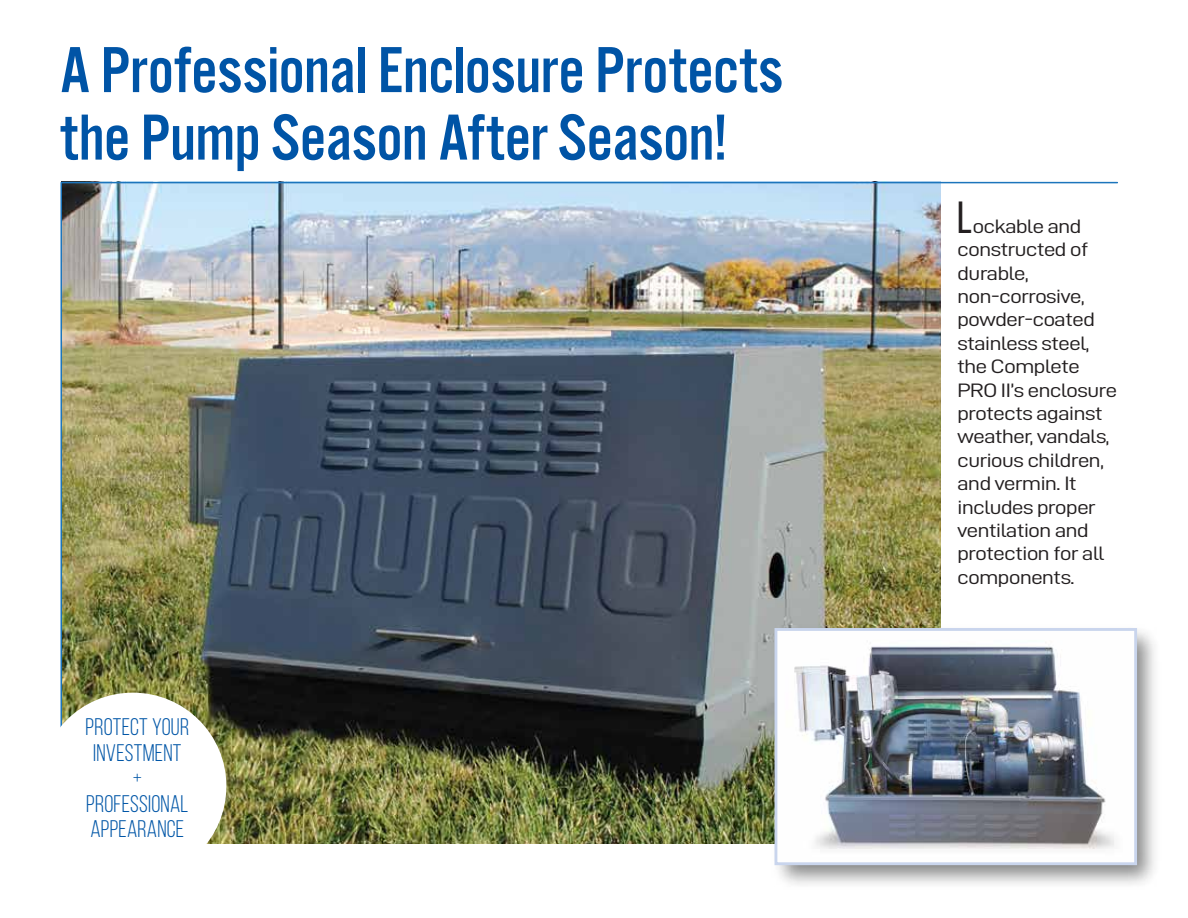
<style>
.page{position:relative;width:1188px;height:918px;background:#fff}
.page>*{position:absolute;margin:0;border:0;box-sizing:border-box;transform-origin:0 0}
.t1{font:67.5px/67.5px "Alternate Got No 3 D";color:#0054a6}
.t2{font:45px "Bebas Neue";color:#231f20}
.t3{font:24px/25.5px "Bebas Neue";letter-spacing:.01em;color:#0056a7;text-align:center}
.t4{font:19.5px/23.4px "D DIN";letter-spacing:-.045em;color:#231f20;scale:1.22 1}
</style>
<div class="page">
<img style="left:60px;top:181px;width:1058px;height:656px">
<img style="left:765px;top:619px;width:390px;height:266px">
<img style="left:779px;top:632px;width:354px;height:229px">
<div style="left:775px;top:628px;width:362px;height:237px;border:3px solid #c9d5ed"></div>
<div style="left:39px;top:693px;width:187px;height:187px;background:#fff;border-radius:50%"></div>
<h1 class="t1" style="left:60px;top:36px;width:725px">A Professional Enclosure Protects the Pump Season After Season!</h1>
<p class="t3" style="left:86px;top:714px;width:105px">PROTECT YOUR<br>INVESTMENT<br>+<br>PROFESSIONAL<br>APPEARANCE</p>
<h2 class="t2" style="left:957px;top:193px;width:16px">L</h2>
<p class="t4" style="left:957px;top:214px;width:133px;text-indent:15px">ockable and constructed of durable, non-corrosive, powder-coated stainless steel, the Complete<br>PRO II’s enclosure protects against weather, vandals, curious children, and vermin. It includes proper ventilation and protection for all components.</p>
</div>
